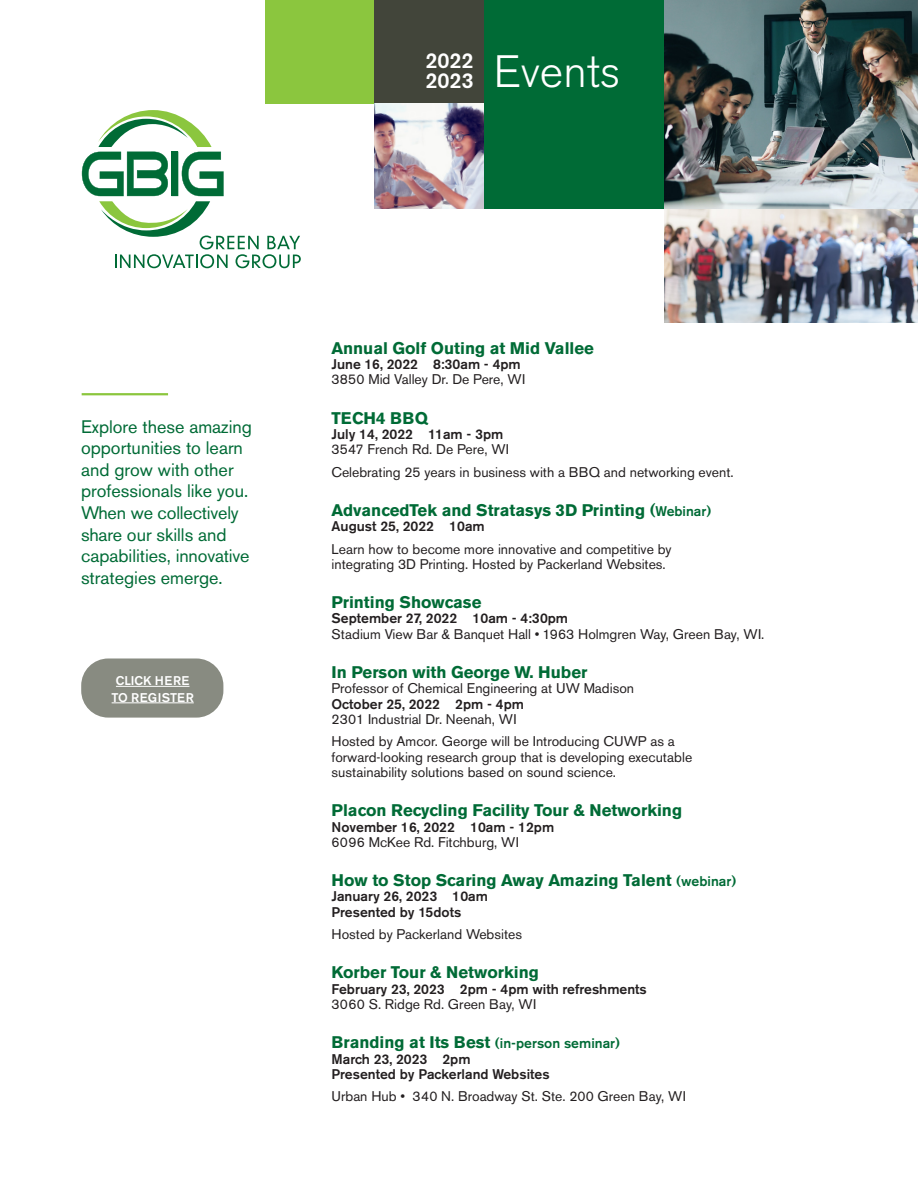
<style>
.page{position:relative;width:918px;height:1188px;background:#fff}
.page>*{position:absolute;margin:0;border:0;box-sizing:border-box;transform-origin:0 0}
.t1{font:300 45px "Akzidenz Grotesk BE";color:#fff}
.t2{font:500 21.45px "Akzidenz Grotesk BE";color:#fff}
.t3{font:18px/21.6px "Akzidenz Grotesk BE";color:#006b36}
.t4{font:700 16.8px "Akzidenz Grotesk BE";color:#006b36}
.t5{font:13.95px "Akzidenz Grotesk BE";color:#231f20}
.t6{font:500 13.95px "Akzidenz Grotesk BE";color:#231f20}
.t7{font:500 13.95px "Akzidenz Grotesk BE";color:#006b36}
.t8{font:500 12.6px "Akzidenz Grotesk BE";letter-spacing:.02em;color:#fff}
.t9{font:500 12.6px "Akzidenz Grotesk BE";color:#fff}
.s1{font-weight:500}
.s2{font-weight:500;font-size:13.95px}
.s3{font-weight:700;font-size:16.8px}
</style>
<div class="page">
<img style="left:664px;top:209px;width:254px;height:113px">
<svg style="left:82px;top:110px;width:219px;height:158px"></svg>
<img style="left:664px;top:0;width:254px;height:209px">
<div style="left:483px;top:0;width:181px;height:209px;background:#006b36"></div>
<div style="left:266px;top:0;width:109px;height:103px;background:#8bc63e"></div>
<div style="left:375px;top:0;width:109px;height:103px;background:#42453a"></div>
<img style="left:375px;top:104px;width:109px;height:104px">
<hr style="left:82px;top:393px;width:86px;height:2px;background:#8bc63e">
<div style="left:81px;top:658px;width:142px;height:60px;background:#888b81;border-radius:27px"></div>
<hr style="left:116px;top:686px;width:73px;height:1px;background:#fff">
<hr style="left:112px;top:703px;width:82px;height:1px;background:#fff">
<p class="t2" style="left:425px;top:48px;width:50px">2022</p>
<p class="t2" style="left:425px;top:68px;width:50px">2023</p>
<p class="t1" style="left:494px;top:47px;width:128px">Events</p>
<p class="t3" style="left:81px;top:415px;width:173px">Explore these amazing</p>
<p class="t3" style="left:81px;top:437px;width:164px">opportunities to learn</p>
<p class="t3" style="left:81px;top:459px;width:154px">and grow with other</p>
<p class="t3" style="left:81px;top:480px;width:169px">professionals like you.</p>
<p class="t3" style="left:81px;top:502px;width:159px">When we collectively</p>
<p class="t3" style="left:81px;top:523px;width:147px">share our skills and</p>
<p class="t3" style="left:81px;top:545px;width:170px">capabilities, innovative strategies emerge.</p>
<p class="t9" style="left:116px;top:673px;width:75px">CLICK HERE</p>
<p class="t8" style="left:112px;top:689px;width:84px">TO REGISTER</p>
<p class="t4" style="left:332px;top:338px;width:264px">Annual Golf Outing at Mid Vallee</p>
<p class="t6" style="left:332px;top:356px;width:191px">June 16, 2022 8:30am - 4pm</p>
<p class="t5" style="left:332px;top:371px;width:195px">3850 Mid Valley Dr. De Pere, WI</p>
<p class="t4" style="left:332px;top:408px;width:98px">TECH4 BBQ</p>
<p class="t6" style="left:332px;top:426px;width:173px">July 14, 2022 11am - 3pm</p>
<p class="t5" style="left:332px;top:441px;width:179px">3547 French Rd. De Pere, WI</p>
<p class="t5" style="left:332px;top:464px;width:404px">Celebrating 25 years in business with a BBQ and networking event.</p>
<p class="t4" style="left:332px;top:500px;width:381px">AdvancedTek and Stratasys 3D Printing <span class="s1">(</span><span class="s2">Webinar)</span></p>
<p class="t6" style="left:332px;top:518px;width:155px">August 25, 2022 10am</p>
<p class="t5" style="left:332px;top:540px;width:342px">Learn how to become more innovative and competitive by</p>
<p class="t5" style="left:332px;top:556px;width:336px">integrating 3D Printing. Hosted by Packerland Websites.</p>
<p class="t4" style="left:332px;top:593px;width:151px">Printing Showcase</p>
<p class="t6" style="left:332px;top:610px;width:238px">September 27, 2022 10am - 4:30pm</p>
<p class="t5" style="left:332px;top:626px;width:434px">Stadium View Bar &amp; Banquet Hall • 1963 Holmgren Way, Green Bay, WI.</p>
<p class="t4" style="left:332px;top:662px;width:257px">In Person with George W. Huber</p>
<p class="t5" style="left:332px;top:680px;width:304px">Professor of Chemical Engineering at UW Madison</p>
<p class="t6" style="left:332px;top:695px;width:194px">October 25, 2022 2pm - 4pm</p>
<p class="t5" style="left:332px;top:711px;width:186px">2301 Industrial Dr. Neenah, WI</p>
<p class="t5" style="left:332px;top:733px;width:345px">Hosted by Amcor. George will be Introducing CUWP as a</p>
<p class="t5" style="left:332px;top:749px;width:362px">forward-looking research group that is developing executable</p>
<p class="t5" style="left:332px;top:764px;width:286px">sustainability solutions based on sound science.</p>
<p class="t4" style="left:332px;top:801px;width:352px">Placon Recycling Facility Tour &amp; Networking</p>
<p class="t6" style="left:332px;top:818px;width:224px">November 16, 2022 10am - 12pm</p>
<p class="t5" style="left:332px;top:834px;width:189px">6096 McKee Rd. Fitchburg, WI</p>
<p class="t4" style="left:332px;top:871px;width:406px">How to Stop Scaring Away Amazing Talent <span class="s2">(webinar)</span></p>
<p class="t6" style="left:332px;top:888px;width:158px">January 26, 2023 10am</p>
<p class="t6" style="left:332px;top:903px;width:131px">Presented by 15dots</p>
<p class="t5" style="left:332px;top:926px;width:192px">Hosted by Packerland Websites</p>
<p class="t4" style="left:332px;top:963px;width:209px">Korber Tour &amp; Networking</p>
<p class="t6" style="left:332px;top:980px;width:317px">February 23, 2023 2pm - 4pm with refreshments</p>
<p class="t5" style="left:332px;top:996px;width:206px">3060 S. Ridge Rd. Green Bay, WI</p>
<p class="t7" style="left:332px;top:1035px;width:290px"><span class="s3">Branding at Its Best</span> (in-person seminar)</p>
<p class="t6" style="left:332px;top:1050px;width:141px">March 23, 2023 2pm</p>
<p class="t6" style="left:332px;top:1065px;width:220px">Presented by Packerland Websites</p>
<p class="t5" style="left:332px;top:1088px;width:356px">Urban Hub • 340 N. Broadway St. Ste. 200 Green Bay, WI</p>
</div>
